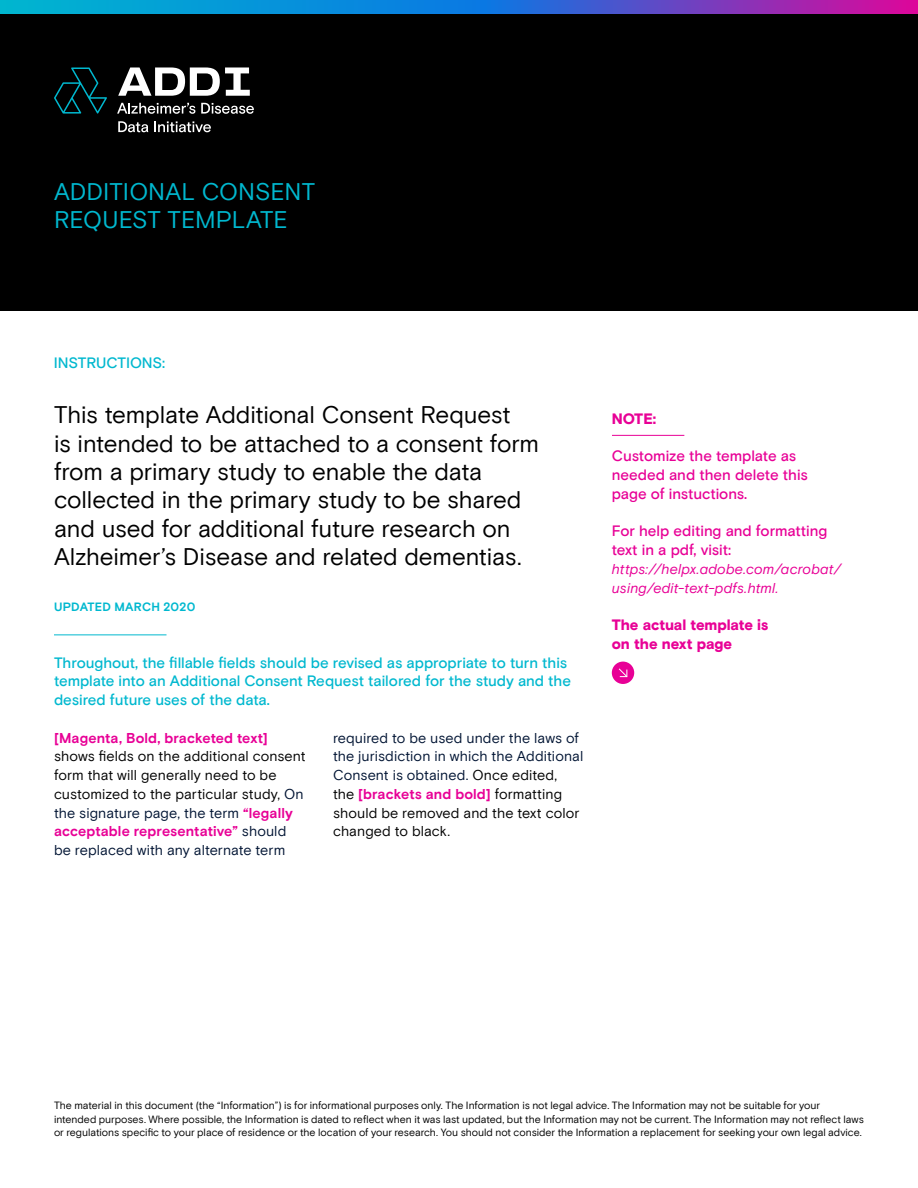
<style>
.page{position:relative;width:918px;height:1188px;background:#fff}
.page>*{position:absolute;margin:0;border:0;box-sizing:border-box;transform-origin:0 0}
.t1{font:24px/28.5px "Basis Grotesque Pro";letter-spacing:-.005em;color:#000}
.t2{font:24px/28.5px "Basis Grotesque Pro";color:#00b8cf}
.t3{font:500 15px/18.8px "Basis Grotesque Pro";letter-spacing:-.005em;color:#00b8cf}
.t4{font:500 15px/18.8px "Basis Grotesque Pro";color:#e80096}
.t5{font:900 15px/18.8px "Basis Grotesque Pro";letter-spacing:-.005em;color:#e80096}
.t6{font:14.25px/18.8px "Basis Grotesque Pro";letter-spacing:.005em;color:#000}
.t7{font:14.25px/18.8px "Basis Grotesque Pro";letter-spacing:.005em;color:#001433}
.t8{font:italic 14.25px/18.8px "Basis Grotesque Pro";letter-spacing:.005em;color:#e80096}
.t9{font:700 14.25px "Basis Grotesque Pro";letter-spacing:.005em;color:#e80096}
.t10{font:700 12px "Basis Grotesque Pro";letter-spacing:.015em;color:#00b8cf}
.t11{font:10.5px/13.5px "Basis Grotesque Pro";color:#000}
.s1{color:#001433}
.s2{font-weight:700;color:#e80096}
.s3{color:#000}
</style>
<div class="page">
<div style="left:0;top:0;width:918px;height:311px;background:#000"></div>
<svg style="left:0;top:0;width:918px;height:14px;background:#396dcc"></svg>
<svg style="left:117px;top:103px;width:78px;height:11px"></svg>
<svg style="left:201px;top:103px;width:53px;height:11px"></svg>
<svg style="left:118px;top:121px;width:30px;height:11px"></svg>
<svg style="left:154px;top:121px;width:57px;height:11px"></svg>
<svg style="left:118px;top:67px;width:132px;height:29px"></svg>
<svg style="left:54px;top:67px;width:53px;height:47px"></svg>
<hr style="left:612px;top:435px;width:72px;height:1px;background:#e80096">
<div style="left:612px;top:662px;width:22px;height:22px;background:#e80096;border-radius:50%"></div>
<svg style="left:618px;top:668px;width:10px;height:10px"></svg>
<hr style="left:54px;top:634px;width:112px;height:1px;background:#00b8cf">
<h1 class="t2" style="left:54px;top:178px;width:263px">ADDITIONAL CONSENT<br>REQUEST TEMPLATE</h1>
<h2 class="t3" style="left:54px;top:353px;width:113px">INSTRUCTIONS:</h2>
<p class="t1" style="left:54px;top:401px;width:487px">This template Additional Consent Request<br>is intended to be attached to a consent form from a primary study to enable the data collected in the primary study to be shared and used for additional future research on Alzheimer’s Disease and related dementias.</p>
<p class="t10" style="left:54px;top:600px;width:143px">UPDATED MARCH 2020</p>
<h2 class="t3" style="left:54px;top:653px;width:519px">Throughout, the fillable fields should be revised as appropriate to turn this template into an Additional Consent Request tailored for the study and the desired future uses of the data.</h2>
<h3 class="t9" style="left:54px;top:729px;width:215px">[Magenta, Bold, bracketed text]</h3>
<h3 class="t6" style="left:54px;top:747px;width:253px">shows fields on the additional consent form that will generally need to be customized to the particular study, <span class="s1">On the signature page, the term</span> <span class="s2">“legally acceptable representative”</span> <span class="s1">should be replaced with any alternate term</span></h3>
<h3 class="t7" style="left:333px;top:729px;width:252px">required to be used under the laws of the jurisdiction in which the Additional Consent is obtained. <span class="s3">Once edited,<br>the</span> <span class="s2">[brackets and bold]</span> <span class="s3">formatting should be removed and the text color changed to black.</span></h3>
<h2 class="t5" style="left:612px;top:410px;width:46px">NOTE:</h2>
<h2 class="t4" style="left:612px;top:447px;width:198px">Customize the template as needed and then delete this page of instuctions.</h2>
<h2 class="t4" style="left:612px;top:522px;width:217px">For help editing and formatting text in a pdf, visit:</h2>
<h3 class="t8" style="left:612px;top:560px;width:231px">https://helpx.adobe.com/acrobat/ using/edit-text-pdfs.html.</h3>
<h2 class="t5" style="left:612px;top:616px;width:158px">The actual template is on the next page</h2>
<p class="t11" style="left:54px;top:1099px;width:811px">The material in this document (the “Information”) is for informational purposes only. The Information is not legal advice. The Information may not be suitable for your intended purposes. Where possible, the Information is dated to reflect when it was last updated, but the Information may not be current. The Information may not reflect laws or regulations specific to your place of residence or the location of your research. You should not consider the Information a replacement for seeking your own legal advice.</p>
</div>
